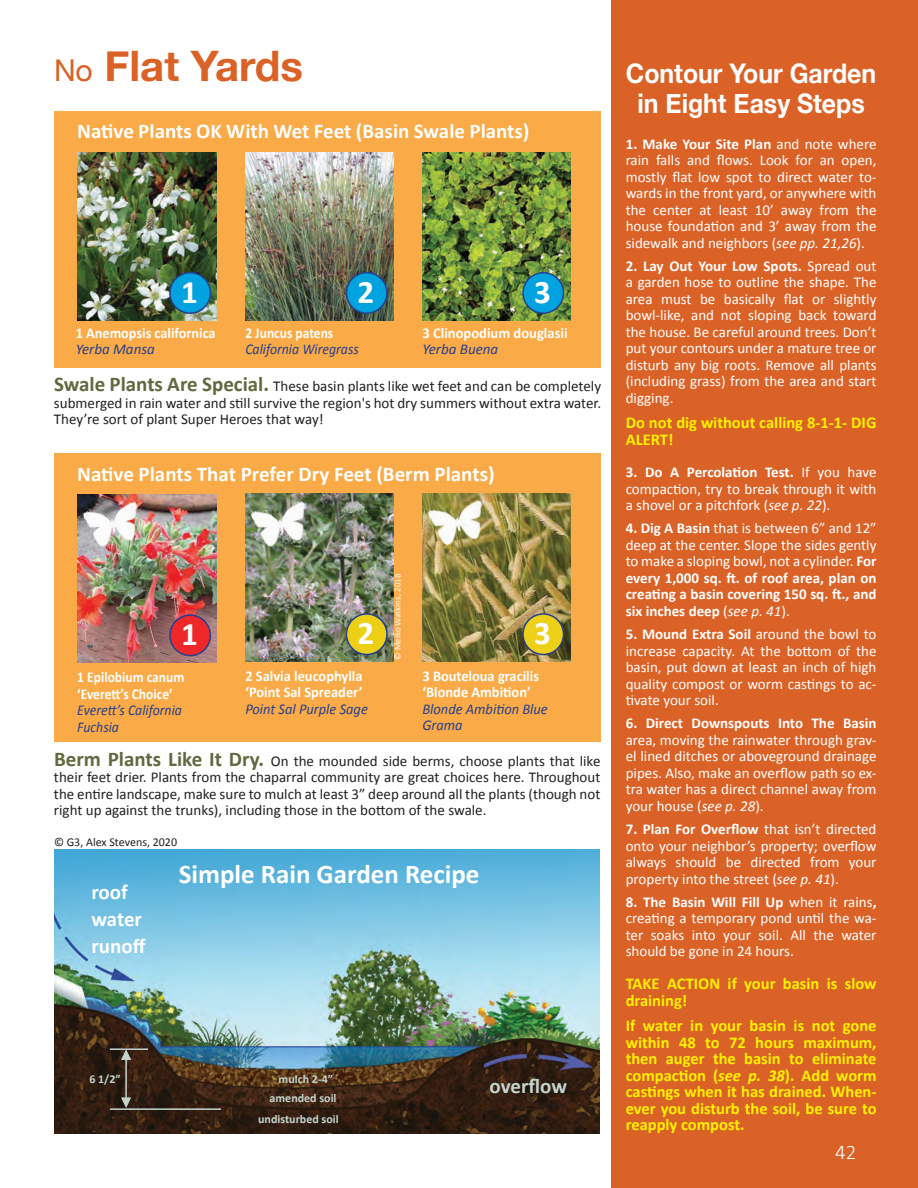
<style>
.page{position:relative;width:918px;height:1188px;background:#fff}
.page>*{position:absolute;margin:0;border:0;box-sizing:border-box;transform-origin:0 0}
.body{font:700 42px "Helvetica Neue";color:#db6227}
.Heading_2{font:700 33px "Calibri";color:#fff}
.body-2{font:700 27px/30px "Helvetica Neue";color:#fff;text-align:center;scale:.92 1}
.t1{font:700 27px "Calibri";color:#fff}
.body-3{font:700 21px "Calibri";color:#fff}
.t2{font:700 21px "Calibri";color:#c5d5cd}
.t3{font:300 21px "Calibri";color:#fff}
.Heading{font:700 16.5px/16.5px "Calibri";color:#fff200}
.Heading-2{font:15px/16.5px "Calibri";color:#fff;text-align:justify}
.body-4{font:15px/16.5px "Calibri";color:#231f20;text-align:justify}
.Heading-3{font:700 15px/16.5px "Calibri";color:#fff;text-align:justify}
.body-5{font:700 15px/16.5px "Calibri";color:#fff;scale:.96 1}
.body-6{font:700 15px/16.5px "Calibri";color:#fff;scale:.9 1}
.body-7{font:italic 15px/16.5px "Calibri";color:#25408f;scale:.92 1}
.body-8{font:italic 15px/16.5px "Calibri";color:#25408f;scale:.96 1}
.body-9{font:700 15px "Calibri";color:#fff;scale:.95 1}
.body-10{font:700 15px "Calibri";color:#fff}
.body-11{font:italic 15px "Calibri";color:#25408f}
.t4{font:700 12px "Calibri";color:#c5d5cd}
.t5{font:12px "Calibri";color:#231f20}
.Heading-4{font:9px "Calibri";color:#fff}
.s1{font-weight:400;font-size:30px}
.s2{font-weight:700;font-size:21px;color:#60693e}
.s3{font-weight:700}
.s4{font-style:italic}
.s5{font-weight:400}
.s6{font-weight:400;font-style:italic}
</style>
<div class="page">
<div style="left:612px;top:0;width:306px;height:1188px;background:#db6227"></div>
<img style="left:54px;top:849px;width:546px;height:285px">
<div style="left:54px;top:112px;width:546px;height:256px;background:#faaa46"></div>
<img style="left:77px;top:153px;width:140px;height:168px">
<div style="left:170px;top:273px;width:40px;height:40px;background:#00a2e0;border-radius:50%"></div>
<div style="left:169px;top:272px;width:42px;height:42px;border:2px solid #25408f;border-radius:50%"></div>
<img style="left:245px;top:153px;width:149px;height:168px">
<div style="left:346px;top:273px;width:41px;height:40px;background:#00a2e0;border-radius:50%"></div>
<div style="left:346px;top:272px;width:42px;height:42px;border:2px solid #25408f;border-radius:50%"></div>
<img style="left:422px;top:153px;width:149px;height:168px">
<div style="left:523px;top:273px;width:41px;height:40px;background:#00a2e0;border-radius:50%"></div>
<div style="left:522px;top:272px;width:42px;height:42px;border:2px solid #25408f;border-radius:50%"></div>
<div style="left:54px;top:454px;width:546px;height:288px;background:#faaa46"></div>
<img style="left:77px;top:495px;width:140px;height:168px">
<div style="left:170px;top:615px;width:40px;height:41px;background:#ee2829;border-radius:50%"></div>
<div style="left:169px;top:614px;width:42px;height:42px;border:2px solid #25408f;border-radius:50%"></div>
<img style="left:422px;top:493px;width:149px;height:168px">
<div style="left:523px;top:614px;width:41px;height:40px;background:#edd017;border-radius:50%"></div>
<div style="left:522px;top:613px;width:42px;height:42px;border:2px solid #25408f;border-radius:50%"></div>
<img style="left:245px;top:494px;width:149px;height:168px">
<div style="left:346px;top:614px;width:41px;height:40px;background:#edd016;border-radius:50%"></div>
<div style="left:346px;top:613px;width:42px;height:42px;border:2px solid #25408f;border-radius:50%"></div>
<img style="left:427px;top:499px;width:63px;height:49px">
<img style="left:83px;top:501px;width:62px;height:49px">
<img style="left:250px;top:501px;width:63px;height:49px">
<hr style="left:108px;top:1049px;width:39px;height:1px;background:#231f20">
<hr style="left:108px;top:1048px;width:39px;height:1px;background:#231f20">
<svg style="left:120px;top:1050px;width:12px;height:11px"></svg>
<hr style="left:110px;top:1108px;width:111px;height:2px;background:#c5d5cd">
<hr style="left:110px;top:1048px;width:38px;height:2px;background:#c5d5cd">
<hr style="left:125px;top:1059px;width:2px;height:40px;background:#c5d5cd">
<svg style="left:120px;top:1097px;width:12px;height:11px"></svg>
<p class="body" style="left:54px;top:33px;width:250px"><span class="s1">No</span> Flat Yards</p>
<p class="body-3" style="left:77px;top:118px;width:454px">Native Plants OK With Wet Feet (Basin Swale Plants)</p>
<p class="Heading_2" style="left:181px;top:271px;width:18px">1</p>
<p class="body-9" style="left:76px;top:323px;width:149px">1 Anemopsis californica</p>
<p class="body-11" style="left:76px;top:339px;width:81px">Yerba Mansa</p>
<p class="Heading_2" style="left:358px;top:271px;width:18px">2</p>
<p class="body-6" style="left:245px;top:324px;width:99px">2 Juncus patens</p>
<p class="body-7" style="left:245px;top:340px;width:125px">California Wiregrass</p>
<p class="Heading_2" style="left:534px;top:271px;width:18px">3</p>
<p class="body-10" style="left:422px;top:323px;width:147px">3 Clinopodium douglasii</p>
<p class="body-11" style="left:422px;top:339px;width:77px">Yerba Buena</p>
<p class="body-4" style="left:54px;top:378px;width:549px"><span class="s2">Swale Plants Are Special.</span> These basin plants like wet feet and can be completely submerged in rain water and still survive the region's hot dry summers without extra water.<br>They’re sort of plant Super Heroes that way!</p>
<p class="body-3" style="left:77px;top:460px;width:419px">Native Plants That Prefer Dry Feet (Berm Plants)</p>
<p class="Heading_2" style="left:181px;top:613px;width:18px">1</p>
<p class="Heading_2" style="left:358px;top:612px;width:18px">2</p>
<p class="Heading-4" style="left:392px;top:660px;width:88px;rotate:-90deg">© Meiko Watkins, 2018</p>
<p class="Heading_2" style="left:534px;top:612px;width:18px">3</p>
<p class="body-6" style="left:77px;top:669px;width:121px">1 Epilobium canum ‘Everett’s Choice’</p>
<p class="body-7" style="left:77px;top:701px;width:115px">Everett’s California<br>Fuchsia</p>
<p class="body-5" style="left:245px;top:668px;width:124px">2 Salvia leucophylla ‘Point Sal Spreader’</p>
<p class="body-8" style="left:245px;top:700px;width:129px">Point Sal Purple Sage</p>
<p class="body-5" style="left:422px;top:667px;width:123px">3 Bouteloua gracilis ‘Blonde Ambition’</p>
<p class="body-8" style="left:422px;top:700px;width:132px">Blonde Ambition Blue<br>Grama</p>
<p class="body-4" style="left:54px;top:753px;width:548px"><span class="s2">Berm Plants Like It Dry.</span> On the mounded side berms, choose plants that like their feet drier. Plants from the chaparral community are great choices here. Throughout the entire landscape, make sure to mulch at least 3” deep around all the plants (though not right up against the trunks), including those in the bottom of the swale.</p>
<p class="t5" style="left:54px;top:834px;width:125px">© G3, Alex Stevens, 2020</p>
<p class="body-3" style="left:91px;top:879px;width:38px">roof</p>
<p class="body-3" style="left:91px;top:906px;width:52px">water</p>
<p class="body-3" style="left:91px;top:933px;width:56px">runoff</p>
<p class="t1" style="left:179px;top:857px;width:302px">Simple Rain Garden Recipe</p>
<p class="t4" style="left:89px;top:1072px;width:33px">6 1/2”</p>
<p class="t4" style="left:279px;top:1072px;width:56px">mulch 2-4”</p>
<p class="t4" style="left:270px;top:1091px;width:68px">amended soil</p>
<p class="t4" style="left:258px;top:1111px;width:82px">undisturbed soil</p>
<p class="t2" style="left:489px;top:1073px;width:79px">overflow</p>
<p class="body-2" style="left:626px;top:60px;width:274px">Contour Your Garden in Eight Easy Steps</p>
<p class="Heading-2" style="left:626px;top:136px;width:252px"><span class="s3">1. Make Your Site Plan</span> and note where rain falls and flows. Look for an open, mostly flat low spot to direct water to&shy;wards in the front yard, or anywhere with the center at least 10’ away from the house foundation and 3’ away from the sidewalk and neighbors (<span class="s4">see pp. 21,26</span>).</p>
<p class="Heading-2" style="left:626px;top:258px;width:252px"><span class="s3">2. Lay Out Your Low Spots.</span> Spread out a garden hose to outline the shape. The area must be basically flat or slightly bowl-like, and not sloping back toward the house. Be careful around trees. Don’t put your contours under a mature tree or disturb any big roots. Remove all plants (including grass) from the area and start digging.</p>
<p class="Heading" style="left:626px;top:415px;width:252px">Do not dig without calling 8-1-1- DIG<br>ALERT!</p>
<p class="Heading-2" style="left:626px;top:464px;width:252px"><span class="s3">3. Do A Percolation Test.</span> If you have compaction, try to break through it with a shovel or a pitchfork (<span class="s4">see p. 22</span>).</p>
<p class="Heading-3" style="left:626px;top:520px;width:252px">4. Dig A Basin <span class="s5">that is between 6” and 12” deep at the center. Slope the sides gently to make a sloping bowl, not a cylinder.</span> For every 1,000 sq. ft. of roof area, plan on creating a basin covering 150 sq. ft., and six inches deep <span class="s5">(</span><span class="s6">see p. 41</span><span class="s5">).</span></p>
<p class="Heading-2" style="left:626px;top:626px;width:252px"><span class="s3">5. Mound Extra Soil</span> around the bowl to increase capacity. At the bottom of the basin, put down at least an inch of high quality compost or worm castings to ac&shy;tivate your soil.</p>
<p class="Heading-2" style="left:626px;top:715px;width:252px"><span class="s3">6. Direct Downspouts Into The Basin </span>area, moving the rainwater through grav&shy;el lined ditches or aboveground drainage pipes. Also, make an overflow path so ex&shy;tra water has a direct channel away from your house (<span class="s4">see p. 28</span>).</p>
<p class="Heading-2" style="left:626px;top:821px;width:252px"><span class="s3">7. Plan For Overflow</span> that isn’t directed onto your neighbor’s property; overflow always should be directed from your property into the street (<span class="s4">see p. 41</span>).</p>
<p class="Heading-2" style="left:626px;top:894px;width:252px"><span class="s3">8. The Basin Will Fill Up</span> when it rains<span class="s3">, </span>creating a temporary pond until the wa&shy;ter soaks into your soil. All the water should be gone in 24 hours.</p>
<p class="Heading" style="left:626px;top:976px;width:252px">TAKE ACTION if your basin is slow draining!</p>
<p class="Heading" style="left:626px;top:1018px;width:252px;text-align:justify">If water in your basin is not gone within 48 to 72 hours maximum, then auger the basin to eliminate compaction (<span class="s4">see p. 38</span>). Add worm castings when it has drained. When&shy;ever you disturb the soil, be sure to reapply compost.</p>
<p class="t3" style="left:835px;top:1139px;width:23px">42</p>
</div>
